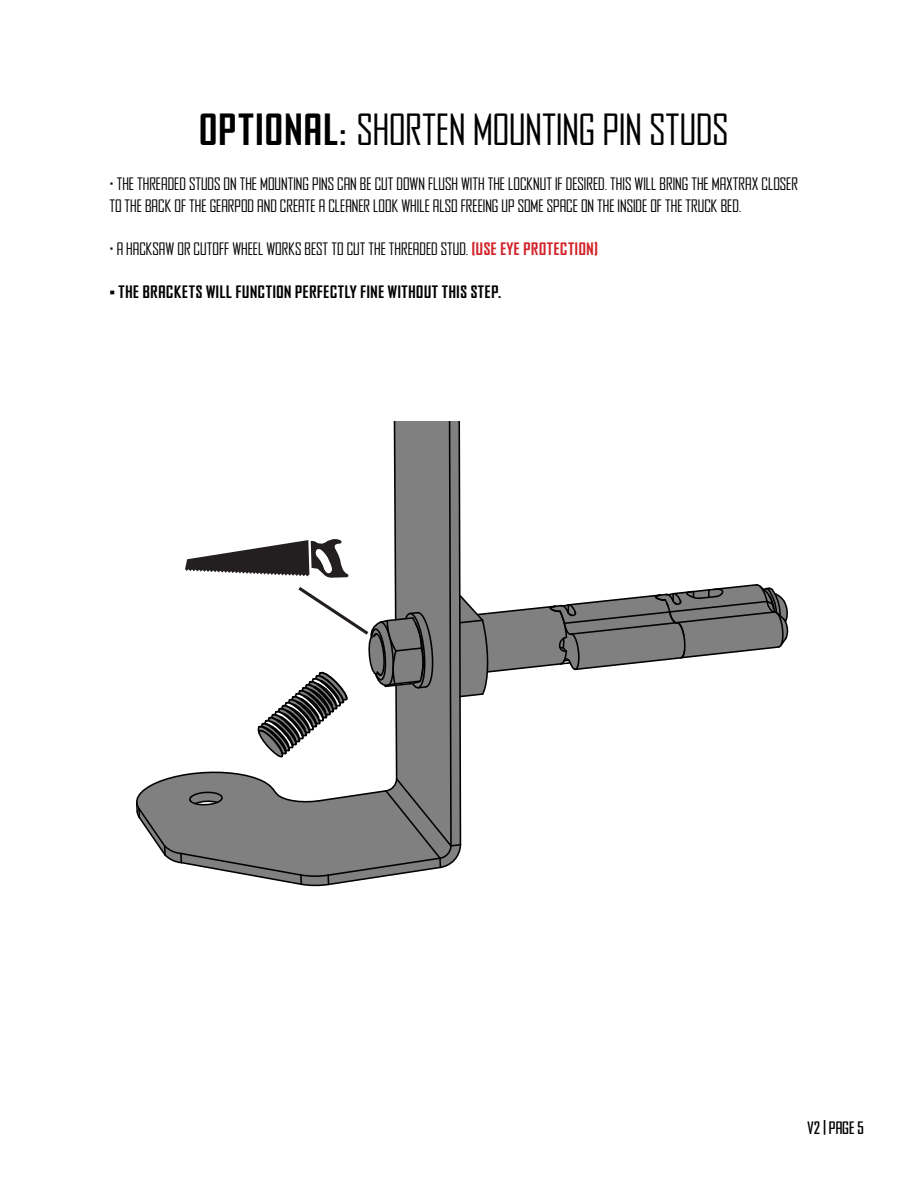
<style>
.page{position:relative;width:918px;height:1188px;background:#fff}
.page>*{position:absolute;margin:0;border:0;box-sizing:border-box;transform-origin:0 0}
.t1{font:300 45px "Agency Gothic CT";color:#000}
.t2{font:300 18px/21.6px "Agency Gothic CT";color:#000}
.t3{font:700 18px "Agency Gothic CT";color:#000}
.t4{font:500 18px "Agency Gothic CT";color:#000}
.s1{font-weight:700}
.s2{font-weight:700;font-size:36px}
.s3{font-weight:700;color:#d2232a}
</style>
<div class="page">
<svg style="left:136px;top:421px;width:652px;height:465px"></svg>
<h1 class="t1" style="left:198px;top:107px;width:532px"><span class="s1">OPTIONAL</span><span class="s2">:</span> SHORTEN MOUNTING PIN STUDS</h1>
<p class="t2" style="left:109px;top:174px;width:690px">• THE THREADED STUDS ON THE MOUNTING PINS CAN BE CUT DOWN FLUSH WITH THE LOCKNUT IF DESIRED. THIS WILL BRING THE MAXTRAX CLOSER<br>TO THE BACK OF THE GEARPOD AND CREATE A CLEANER LOOK WHILE ALSO FREEING UP SOME SPACE ON THE INSIDE OF THE TRUCK BED.</p>
<p class="t2" style="left:109px;top:238px;width:490px">• A HACKSAW OR CUTOFF WHEEL WORKS BEST TO CUT THE THREADED STUD. <span class="s3">(USE EYE PROTECTION)</span></p>
<p class="t3" style="left:109px;top:283px;width:394px">• THE BRACKETS WILL FUNCTION PERFECTLY FINE WITHOUT THIS STEP.</p>
<p class="t4" style="left:808px;top:1119px;width:58px">V2 | Page 5</p>
</div>
